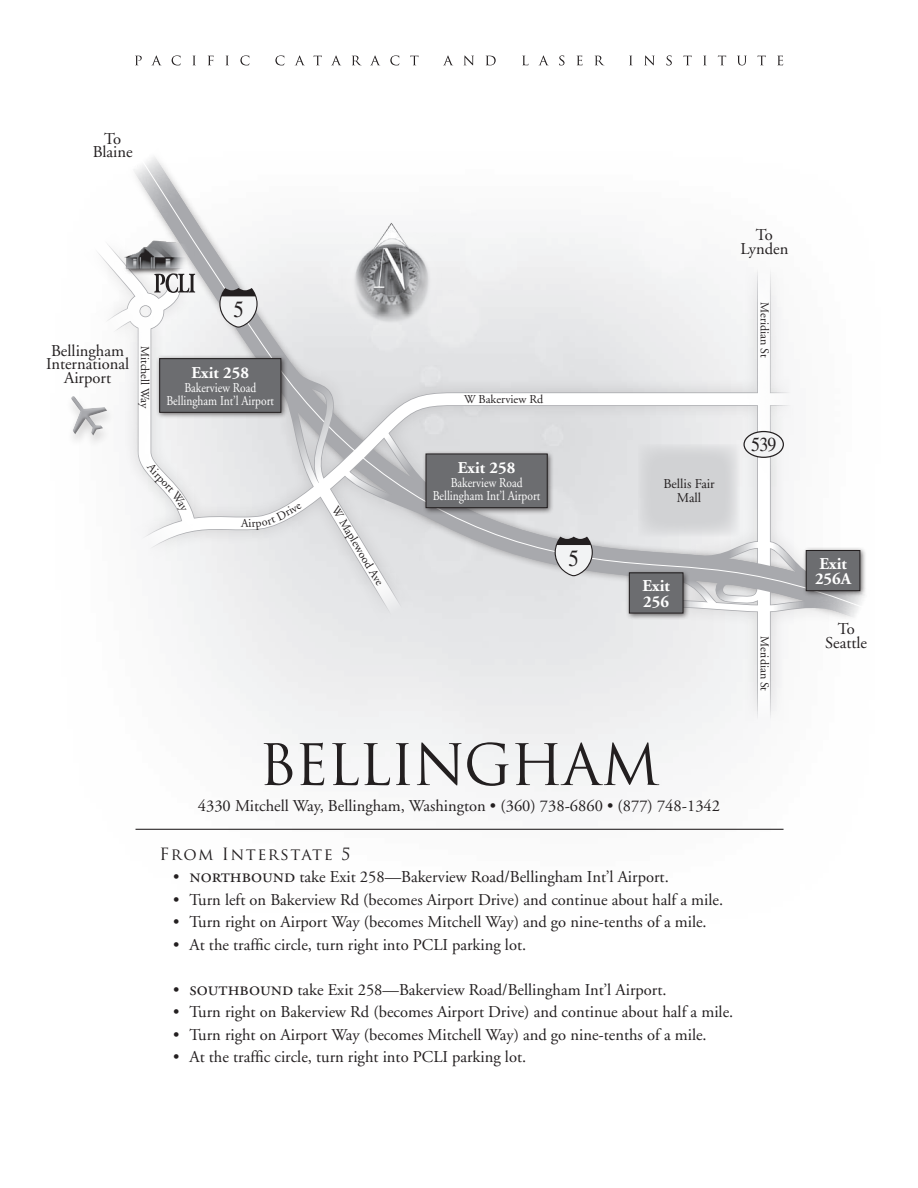
<style>
.page{position:relative;width:918px;height:1188px;background:#fff}
.page>*{position:absolute;margin:0;border:0;box-sizing:border-box;transform-origin:0 0}
.t1{font:55.65px "Trajan Pro";letter-spacing:-.025em;color:#231f20}
.t2{font:23.1px "Times";color:#231f20;scale:.9 1}
.t3{font:19.8px "Times";color:#231f20;scale:.9 1}
.t4{font:16.5px/13.5px "Adobe Garamond";color:#231f20;text-align:center}
.t5{font:700 16.5px/15.5px "Adobe Garamond";color:#fff}
.t6{font:16.5px "Trajan Pro";letter-spacing:.09em;color:#231f20}
.t7{font:13.5px/13.5px "Adobe Garamond";color:#fff;text-align:center;scale:.85 1}
.t8{font:13.5px/13.5px "Adobe Garamond";color:#231f20;text-align:center}
.t9{font:12px "Adobe Garamond";color:#231f20}
.s1{font-family:"Adobe Garamond Regular SC";font-size:19.5px}
</style>
<div class="page">
<div style="left:58px;top:200px;width:796px;height:523px;background:#231f20;opacity:.15"></div>
<div style="left:758px;top:265px;width:12px;height:458px;background:#fff"></div>
<svg style="left:82px;top:200px;width:772px;height:460px"></svg>
<svg style="left:107px;top:154px;width:758px;height:473px"></svg>
<svg style="left:101px;top:387px;width:726px;height:195px"></svg>
<svg style="left:135px;top:55px;width:648px;height:10px"></svg>
<svg style="left:212px;top:288px;width:51px;height:40px"></svg>
<svg style="left:548px;top:537px;width:50px;height:40px"></svg>
<div style="left:744px;top:432px;width:39px;height:25px;background:#f2f3f4;border-radius:50%"></div>
<div style="left:743px;top:431px;width:41px;height:27px;border:1px solid #231f20;border-radius:50%"></div>
<hr style="left:136px;top:829px;width:648px;height:1px;background:#231f20">
<div style="left:626px;top:569px;width:64px;height:51px;background:#231f20;opacity:.67"></div>
<div style="left:629px;top:573px;width:54px;height:40px;background:#6c6d70"></div>
<div style="left:629px;top:573px;width:54px;height:40px;border:1px solid #231f20"></div>
<div style="left:803px;top:547px;width:64px;height:51px;background:#231f20;opacity:.67"></div>
<div style="left:806px;top:551px;width:54px;height:40px;background:#6c6d70"></div>
<div style="left:806px;top:550px;width:54px;height:41px;border:1px solid #231f20"></div>
<div style="left:422px;top:450px;width:132px;height:65px;background:#231f20;opacity:.67"></div>
<div style="left:426px;top:454px;width:121px;height:54px;background:#6c6d70"></div>
<div style="left:426px;top:454px;width:121px;height:54px;border:1px solid #231f20"></div>
<div style="left:156px;top:355px;width:132px;height:64px;background:#231f20;opacity:.67"></div>
<div style="left:160px;top:359px;width:121px;height:53px;background:#6c6d70"></div>
<div style="left:159px;top:358px;width:122px;height:55px;border:1px solid #231f20"></div>
<div style="left:638px;top:444px;width:102px;height:92px;background:#d1d2d4"></div>
<img style="left:339px;top:222px;width:107px;height:115px">
<svg style="left:241px;top:362px;width:216px;height:286px;background:#d5d5d7"></svg>
<svg style="left:65px;top:207px;width:140px;height:333px"></svg>
<p class="t4" style="left:93px;top:132px;width:41px">To<br>Blaine</p>
<p class="t4" style="left:46px;top:344px;width:85px">Bellingham<br>International<br>Airport</p>
<p class="t9" style="left:151px;top:346px;width:64px;rotate:90deg">Mitchell Way</p>
<h2 class="t2" style="left:233px;top:296px;width:13px">5</h2>
<p class="t5" style="left:192px;top:365px;width:59px">Exit 258</p>
<p class="t7" style="left:166px;top:381px;width:128px">Bakerview Road<br>Bellingham Int’l Airport</p>
<p class="t9" style="left:340px;top:504px;width:91px;rotate:59deg">W Maplewood Ave</p>
<p class="t9" style="left:464px;top:392px;width:81px">W Bakerview Rd</p>
<p class="t5" style="left:458px;top:461px;width:59px">Exit 258</p>
<p class="t7" style="left:433px;top:476px;width:128px">Bakerview Road<br>Bellingham Int’l Airport</p>
<h2 class="t2" style="left:569px;top:545px;width:13px">5</h2>
<p class="t4" style="left:741px;top:229px;width:49px">To<br>Lynden</p>
<p class="t9" style="left:771px;top:302px;width:57px;rotate:90deg">Meridian St</p>
<p class="t8" style="left:663px;top:478px;width:53px">Bellis Fair<br>Mall</p>
<p class="t5" style="left:643px;top:579px;width:29px">Exit<br>256</p>
<p class="t3" style="left:751px;top:434px;width:30px">539</p>
<p class="t9" style="left:771px;top:636px;width:57px;rotate:90deg">Meridian St</p>
<h1 class="t1" style="left:259px;top:729px;width:402px">BELLINGHAM</h1>
<p class="t4" style="left:198px;top:799px;width:524px">4330 Mitchell Way, Bellingham, Washington • (360) 738-6860 • (877) 748-1342</p>
<p class="t6" style="left:160px;top:843px;width:192px">From Interstate 5</p>
<p class="t4" style="left:173px;top:871px;width:497px">• <span class="s1">northbound</span> take Exit 258—Bakerview Road/Bellingham Int’l Airport.</p>
<p class="t4" style="left:173px;top:893px;width:552px">• Turn left on Bakerview Rd (becomes Airport Drive) and continue about half a mile.</p>
<p class="t4" style="left:173px;top:916px;width:535px">• Turn right on Airport Way (becomes Mitchell Way) and go nine-tenths of a mile.</p>
<p class="t4" style="left:173px;top:938px;width:355px">• At the traffic circle, turn right into PCLI parking lot.</p>
<p class="t4" style="left:173px;top:983px;width:495px">• <span class="s1">southbound</span> take Exit 258—Bakerview Road/Bellingham Int’l Airport.</p>
<p class="t4" style="left:173px;top:1006px;width:562px">• Turn right on Bakerview Rd (becomes Airport Drive) and continue about half a mile.</p>
<p class="t4" style="left:173px;top:1028px;width:535px">• Turn right on Airport Way (becomes Mitchell Way) and go nine-tenths of a mile.</p>
<p class="t4" style="left:173px;top:1051px;width:355px">• At the traffic circle, turn right into PCLI parking lot.</p>
<p class="t5" style="left:815px;top:556px;width:38px">Exit<br>256A</p>
<p class="t4" style="left:825px;top:623px;width:43px">To<br>Seattle</p>
</div>
